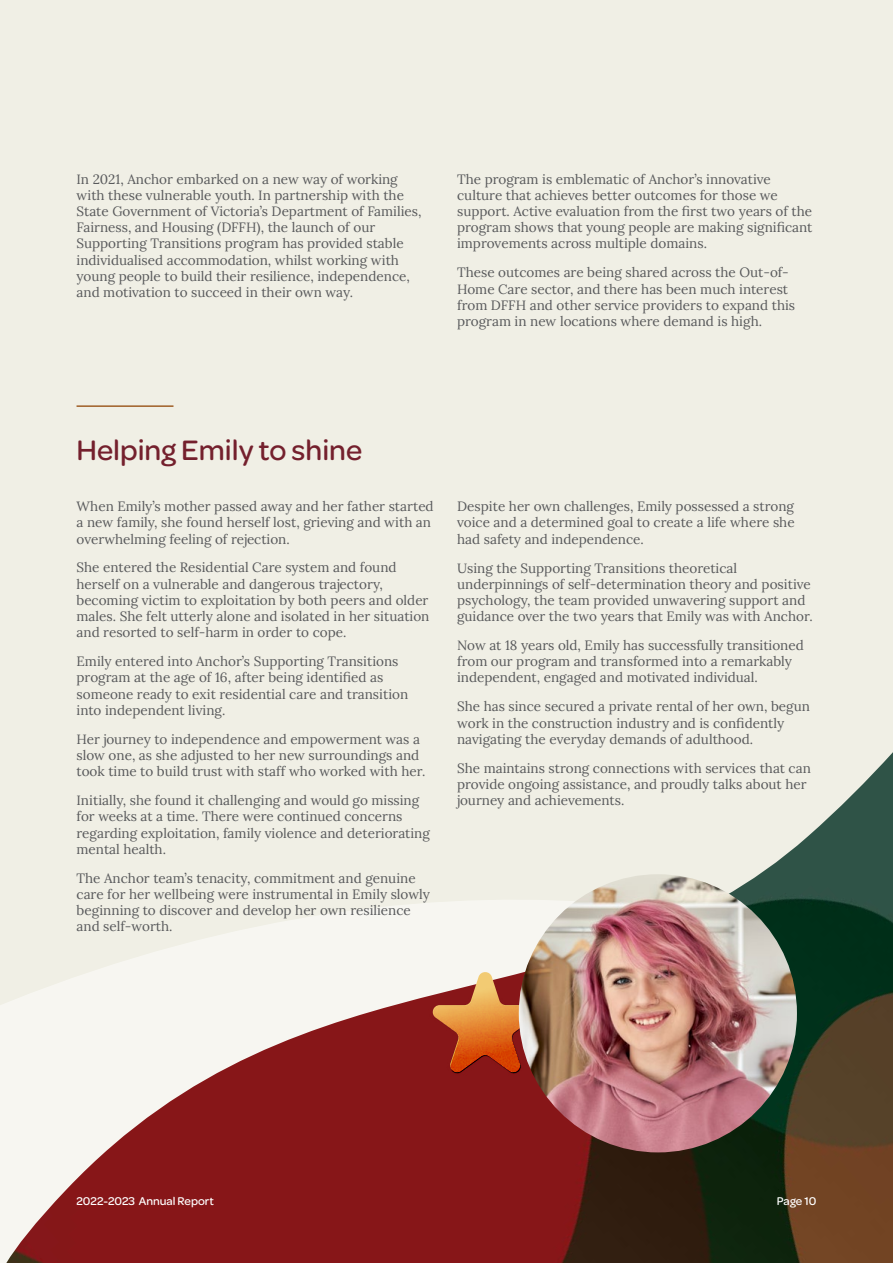
<style>
.page{position:relative;width:893px;height:1263px;background:#f0efe5}
.page>*{position:absolute;margin:0;border:0;box-sizing:border-box;transform-origin:0 0}
.t1{font:500 30px "Omnes";color:#74202d}
.t2{font:13.5px/16.2px "Lora";color:#58595b}
.t3{font:500 12px "Omnes";color:#fff}
</style>
<div class="page">
<img style="left:6px;top:752px;width:887px;height:511px">
<img style="left:418px;top:958px;width:123px;height:131px">
<hr style="left:77px;top:405px;width:96px;height:2px;background:#9f5e26">
<img style="left:519px;top:874px;width:278px;height:278px;border-radius:139px">
<p class="t2" style="left:77px;top:170px;width:346px">In 2021, Anchor embarked on a new way of working with these vulnerable youth. In partnership with the State Government of Victoria’s Department of Families, Fairness, and Housing (DFFH), the launch of our Supporting Transitions program has provided stable individualised accommodation, whilst working with young people to build their resilience, independence, and motivation to succeed in their own way.</p>
<p class="t2" style="left:457px;top:170px;width:357px">The program is emblematic of Anchor’s innovative culture that achieves better outcomes for those we support. Active evaluation from the first two years of the program shows that young people are making significant improvements across multiple domains.</p>
<p class="t2" style="left:457px;top:264px;width:339px">These outcomes are being shared across the Out-of-Home Care sector, and there has been much interest from DFFH and other service providers to expand this program in new locations where demand is high.</p>
<h1 class="t1" style="left:77px;top:429px;width:287px">Helping Emily to shine</h1>
<p class="t2" style="left:77px;top:497px;width:359px">When Emily’s mother passed away and her father started a new family, she found herself lost, grieving and with an overwhelming feeling of rejection.</p>
<p class="t2" style="left:77px;top:559px;width:354px">She entered the Residential Care system and found herself on a vulnerable and dangerous trajectory, becoming victim to exploitation by both peers and older males. She felt utterly alone and isolated in her situation and resorted to self-harm in order to cope.</p>
<p class="t2" style="left:77px;top:652px;width:333px">Emily entered into Anchor’s Supporting Transitions program at the age of 16, after being identified as someone ready to exit residential care and transition into independent living.</p>
<p class="t2" style="left:77px;top:730px;width:350px">Her journey to independence and empowerment was a slow one, as she adjusted to her new surroundings and took time to build trust with staff who worked with her.</p>
<p class="t2" style="left:77px;top:791px;width:355px">Initially, she found it challenging and would go missing for weeks at a time. There were continued concerns regarding exploitation, family violence and deteriorating mental health.</p>
<p class="t2" style="left:77px;top:869px;width:355px">The Anchor team’s tenacity, commitment and genuine care for her wellbeing were instrumental in Emily slowly beginning to discover and develop her own resilience and self-worth.</p>
<p class="t2" style="left:457px;top:497px;width:339px;text-align:justify">Despite her own challenges, Emily possessed a strong voice and a determined goal to create a life where she had safety and independence.</p>
<p class="t2" style="left:457px;top:559px;width:357px">Using the Supporting Transitions theoretical underpinnings of self-determination theory and positive psychology, the team provided unwavering support and guidance over the two years that Emily was with Anchor.</p>
<p class="t2" style="left:457px;top:636px;width:348px">Now at 18 years old, Emily has successfully transitioned from our program and transformed into a remarkably independent, engaged and motivated individual.</p>
<p class="t2" style="left:457px;top:698px;width:354px">She has since secured a private rental of her own, begun work in the construction industry and is confidently navigating the everyday demands of adulthood.</p>
<p class="t2" style="left:457px;top:759px;width:355px">She maintains strong connections with services that can provide ongoing assistance, and proudly talks about her journey and achievements.</p>
<p class="t3" style="left:77px;top:1193px;width:139px">2022-2023 Annual Report</p>
<p class="t3" style="left:777px;top:1193px;width:41px">Page 10</p>
</div>
